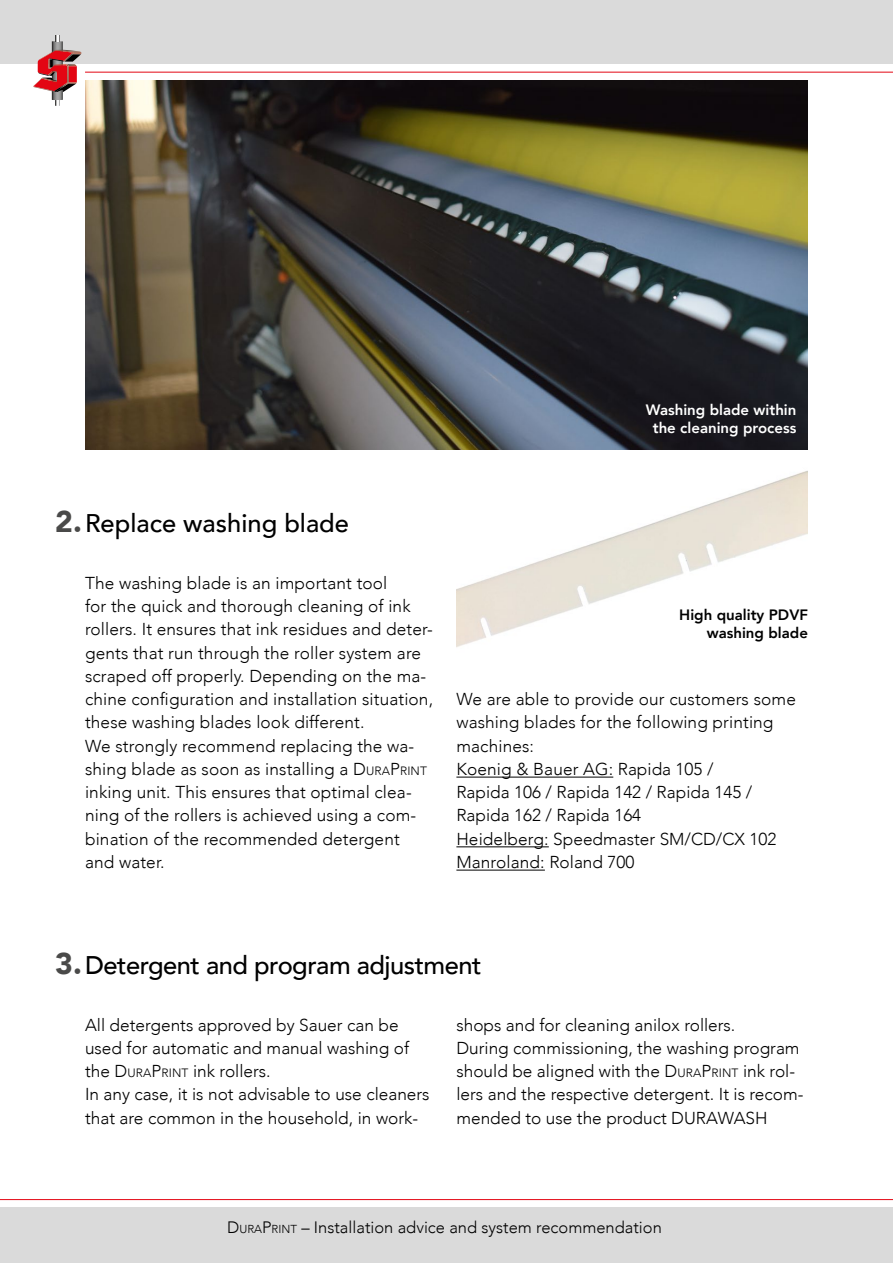
<style>
.page{position:relative;width:893px;height:1263px;background:#fff}
.page>*{position:absolute;margin:0;border:0;box-sizing:border-box;transform-origin:0 0}
.t1{font:900 30px "Avenir";color:#4a4a49}
.t2{font:500 25.5px "Avenir";letter-spacing:-.02em;color:#000}
.t3{font:500 25.5px "Avenir";color:#000}
.lauftext{font:300 17.25px/23.2px "Avenir";letter-spacing:.005em;color:#000}
.tabelle{font:300 16.5px "Avenir";color:#000}
.BU{font:800 15px/18px "Avenir";color:#fff;text-align:center}
.BU-2{font:800 15px/18px "Avenir";color:#000;text-align:right}
.s1{font-style:inherit}
.s2{font-size:12.15px}
.s3{font-size:11.55px}
</style>
<div class="page">
<hr style="left:85px;top:72px;width:808px;height:1px;background:#e30613">
<div style="left:0;top:0;width:893px;height:64px;background:#dadada"></div>
<svg style="left:33px;top:35px;width:48px;height:71px"></svg>
<div style="left:0;top:1208px;width:893px;height:55px;background:#dadada"></div>
<hr style="left:0;top:1199px;width:893px;height:1px;background:#e30613">
<hr style="left:456px;top:777px;width:157px;height:1px;background:#000">
<hr style="left:456px;top:846px;width:93px;height:1px;background:#000">
<hr style="left:456px;top:870px;width:89px;height:1px;background:#000">
<img style="left:85px;top:81px;width:723px;height:368px">
<img style="left:456px;top:471px;width:352px;height:176px">
<p class="BU" style="left:646px;top:401px;width:152px">Washing blade within the cleaning process</p>
<p class="t1" style="left:55px;top:496px;width:28px">2.</p>
<p class="t3" style="left:85px;top:501px;width:266px">Replace washing blade</p>
<p class="lauftext" style="left:85px;top:571px;width:350px">The washing blade is an important tool<br>for the quick and thorough cleaning of ink rollers. It ensures that ink residues and deter&shy;gents that run through the roller system are scraped off properly. Depending on the ma&shy;chine configuration and installation situation, these washing blades look different.</p>
<p class="lauftext" style="left:85px;top:734px;width:344px">We strongly recommend replacing the wa&shy;shing blade as soon as installing a <span class="s1">D</span><span class="s2">URA</span><span class="s1">P</span><span class="s2">RINT </span>inking unit. This ensures that optimal clea&shy;ning of the rollers is achieved using a com&shy;bination of the recommended detergent and water.</p>
<p class="BU-2" style="left:679px;top:606px;width:130px">High quality PDVF washing blade</p>
<p class="lauftext" style="left:456px;top:687px;width:341px">We are able to provide our customers some washing blades for the following printing machines:</p>
<p class="lauftext" style="left:456px;top:757px;width:297px">Koenig &amp; Bauer AG: Rapida 105 /<br>Rapida 106 / Rapida 142 / Rapida 145 /<br>Rapida 162 / Rapida 164</p>
<p class="lauftext" style="left:456px;top:827px;width:321px">Heidelberg: Speedmaster SM/CD/CX 102</p>
<p class="lauftext" style="left:456px;top:850px;width:180px">Manroland: Roland 700</p>
<p class="t1" style="left:55px;top:938px;width:28px">3.</p>
<p class="t2" style="left:85px;top:943px;width:398px">Detergent and program adjustment</p>
<p class="lauftext" style="left:85px;top:1013px;width:326px">All detergents approved by Sauer can be used for automatic and manual washing of the <span class="s1">D</span><span class="s2">URA</span><span class="s1">P</span><span class="s2">RINT</span> ink rollers.</p>
<p class="lauftext" style="left:85px;top:1083px;width:346px">In any case, it is not advisable to use cleaners that are common in the household, in work-</p>
<p class="lauftext" style="left:456px;top:1013px;width:281px">shops and for cleaning anilox rollers.</p>
<p class="lauftext" style="left:456px;top:1036px;width:349px">During commissioning, the washing program should be aligned with the <span class="s1">D</span><span class="s2">URA</span><span class="s1">P</span><span class="s2">RINT</span> ink rol&shy;lers and the respective detergent. It is recom&shy;mended to use the product DURAWASH</p>
<p class="tabelle" style="left:227px;top:1217px;width:436px"><span class="s1">D</span><span class="s3">URA</span><span class="s1">P</span><span class="s3">RINT</span> – Installation advice and system recommendation</p>
</div>
